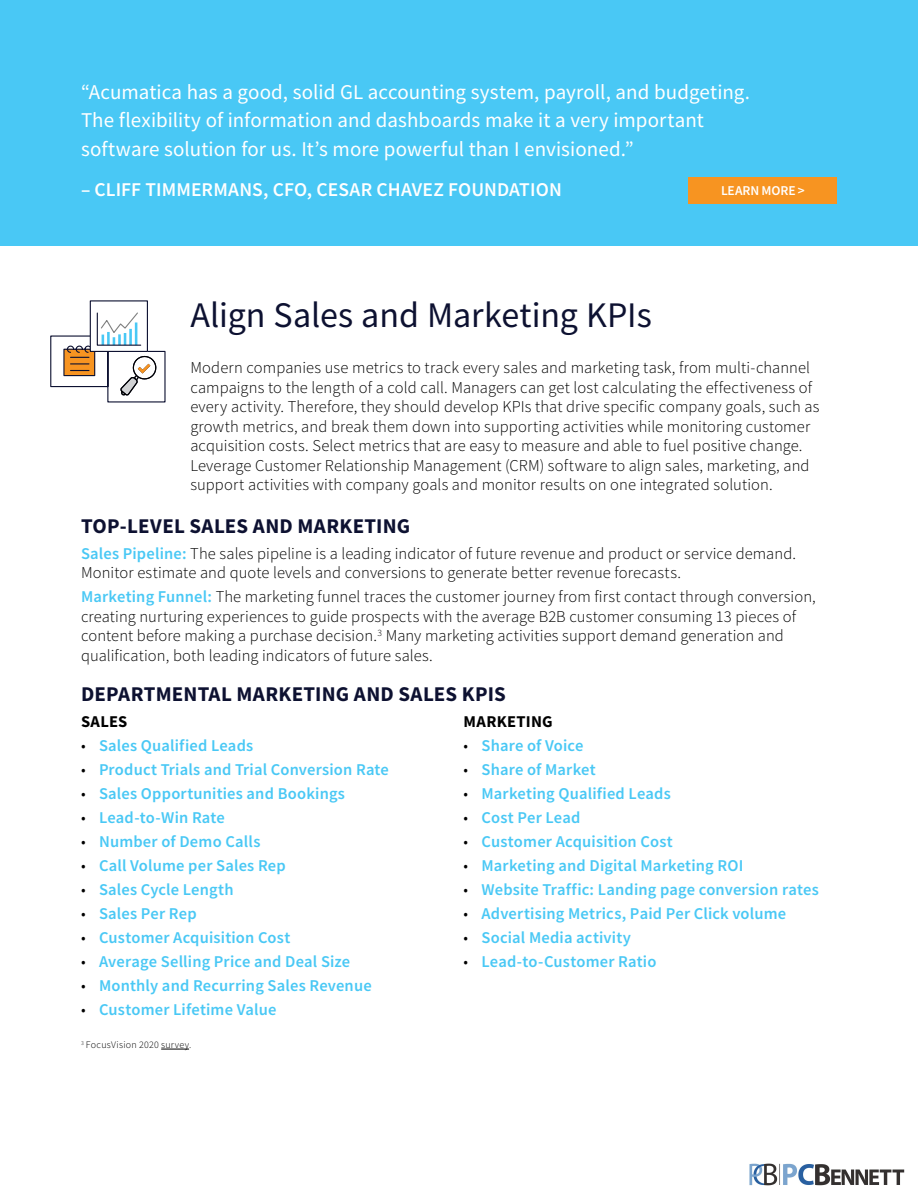
<style>
.page{position:relative;width:918px;height:1188px;background:#fff}
.page>*{position:absolute;margin:0;border:0;box-sizing:border-box;transform-origin:0 0}
.t1{font:36px "Source Sans Pro";color:#0d1131}
.t2{font:21px/28.5px "Source Sans Pro";color:#fff}
.t3{font:700 21px "Source Sans Pro";letter-spacing:.01em;color:#0d1131}
.t4{font:600 19.5px "Source Sans Pro";letter-spacing:.005em;color:#fff}
.t5{font:300 16.5px/19.5px "Source Sans Pro";letter-spacing:.005em;color:#000}
.t6{font:600 16.5px "Source Sans Pro";letter-spacing:.01em;color:#49c8f5}
.t7{font:700 16.5px "Source Sans Pro";letter-spacing:.015em;color:#000}
.t8{font:600 13.5px "Source Sans Pro";letter-spacing:-.005em;color:#fff}
.t9{font:300 10.05px "Source Sans Pro";letter-spacing:.025em;color:#000}
.s1{font-weight:600;color:#49c8f5}
.s2{font-weight:300;color:#000}
</style>
<div class="page">
<div style="left:0;top:40px;width:918px;height:206px;background:#49c8f5"></div>
<div style="left:689px;top:177px;width:148px;height:27px;background:#f79421"></div>
<div style="left:0;top:0;width:918px;height:43px;background:#49c8f5"></div>
<svg style="left:161px;top:1049px;width:28px;height:1px"></svg>
<svg style="left:50px;top:311px;width:116px;height:92px"></svg>
<img style="left:749px;top:1163px;width:155px;height:22px">
<p class="t2" style="left:81px;top:78px;width:670px">“Acumatica has a good, solid GL accounting system, payroll, and budgeting.<br>The flexibility of information and dashboards make it a very important software solution for us. It’s more powerful than I envisioned.”</p>
<p class="t4" style="left:81px;top:177px;width:482px">– CLIFF TIMMERMANS, CFO, CESAR CHAVEZ FOUNDATION</p>
<p class="t8" style="left:721px;top:182px;width:85px">LEARN MORE &gt;</p>
<h1 class="t1" style="left:190px;top:292px;width:463px">Align Sales and Marketing KPIs</h1>
<p class="t5" style="left:190px;top:358px;width:631px">Modern companies use metrics to track every sales and marketing task, from multi-channel campaigns to the length of a cold call. Managers can get lost calculating the effectiveness of every activity. Therefore, they should develop KPIs that drive specific company goals, such as growth metrics, and break them down into supporting activities while monitoring customer acquisition costs. Select metrics that are easy to measure and able to fuel positive change.<br>Leverage Customer Relationship Management (CRM) software to align sales, marketing, and support activities with company goals and monitor results on one integrated solution.</p>
<p class="t3" style="left:81px;top:512px;width:331px">TOP-LEVEL SALES AND MARKETING</p>
<p class="t5" style="left:81px;top:543px;width:717px"><span class="s1">Sales Pipeline:</span> The sales pipeline is a leading indicator of future revenue and product or service demand.<br>Monitor estimate and quote levels and conversions to generate better revenue forecasts.</p>
<p class="t5" style="left:81px;top:587px;width:736px"><span class="s1">Marketing Funnel:</span> The marketing funnel traces the customer journey from first contact through conversion, creating nurturing experiences to guide prospects with the average B2B customer consuming 13 pieces of content before making a purchase decision.<sup>3</sup> Many marketing activities support demand generation and qualification, both leading indicators of future sales.</p>
<p class="t3" style="left:81px;top:680px;width:426px">DEPARTMENTAL MARKETING AND SALES KPIS</p>
<p class="t7" style="left:81px;top:710px;width:48px">SALES</p>
<p class="t6" style="left:81px;top:734px;width:174px"><span class="s2">•</span> Sales Qualified Leads</p>
<p class="t6" style="left:81px;top:758px;width:309px"><span class="s2">•</span> Product Trials and Trial Conversion Rate</p>
<p class="t6" style="left:81px;top:782px;width:266px"><span class="s2">•</span> Sales Opportunities and Bookings</p>
<p class="t6" style="left:81px;top:806px;width:145px"><span class="s2">•</span> Lead-to-Win Rate</p>
<p class="t6" style="left:81px;top:830px;width:181px"><span class="s2">•</span> Number of Demo Calls</p>
<p class="t6" style="left:81px;top:854px;width:206px"><span class="s2">•</span> Call Volume per Sales Rep</p>
<p class="t6" style="left:81px;top:878px;width:154px"><span class="s2">•</span> Sales Cycle Length</p>
<p class="t6" style="left:81px;top:902px;width:117px"><span class="s2">•</span> Sales Per Rep</p>
<p class="t6" style="left:81px;top:926px;width:211px"><span class="s2">•</span> Customer Acquisition Cost</p>
<p class="t6" style="left:81px;top:950px;width:271px"><span class="s2">•</span> Average Selling Price and Deal Size</p>
<p class="t6" style="left:81px;top:974px;width:292px"><span class="s2">•</span> Monthly and Recurring Sales Revenue</p>
<p class="t6" style="left:81px;top:998px;width:197px"><span class="s2">•</span> Customer Lifetime Value</p>
<p class="t7" style="left:464px;top:710px;width:91px">MARKETING</p>
<p class="t6" style="left:464px;top:734px;width:121px"><span class="s2">•</span> Share of Voice</p>
<p class="t6" style="left:464px;top:758px;width:134px"><span class="s2">•</span> Share of Market</p>
<p class="t6" style="left:464px;top:782px;width:209px"><span class="s2">•</span> Marketing Qualified Leads</p>
<p class="t6" style="left:464px;top:806px;width:118px"><span class="s2">•</span> Cost Per Lead</p>
<p class="t6" style="left:464px;top:830px;width:211px"><span class="s2">•</span> Customer Acquisition Cost</p>
<p class="t6" style="left:464px;top:854px;width:281px"><span class="s2">•</span> Marketing and Digital Marketing ROI</p>
<p class="t6" style="left:464px;top:878px;width:357px"><span class="s2">•</span> Website Traffic: Landing page conversion rates</p>
<p class="t6" style="left:464px;top:902px;width:324px"><span class="s2">•</span> Advertising Metrics, Paid Per Click volume</p>
<p class="t6" style="left:464px;top:926px;width:169px"><span class="s2">•</span> Social Media activity</p>
<p class="t6" style="left:464px;top:950px;width:194px"><span class="s2">•</span> Lead-to-Customer Ratio</p>
<p class="t9" style="left:81px;top:1039px;width:112px"><sup>3</sup> FocusVision 2020 survey.</p>
</div>
